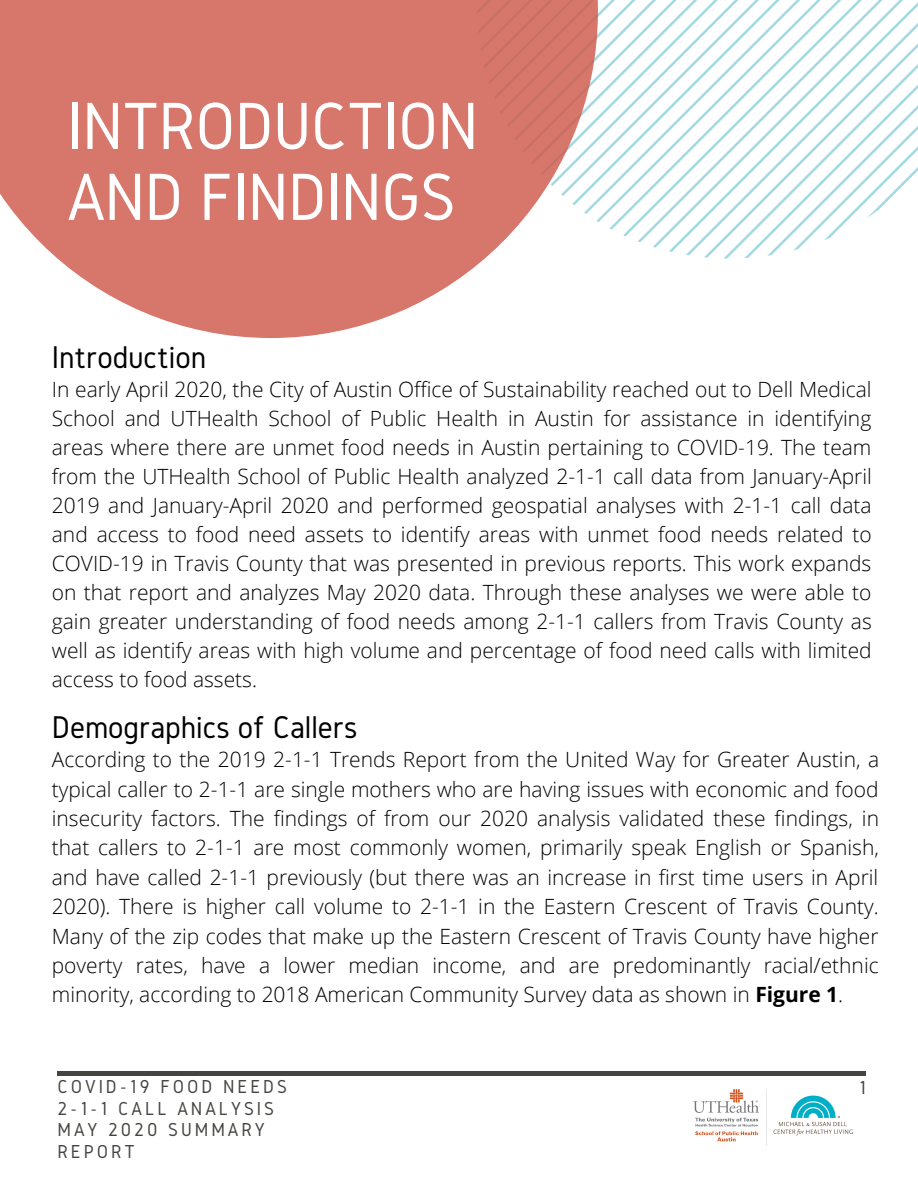
<style>
.page{position:relative;width:918px;height:1188px;background:#fff}
.page>*{position:absolute;margin:0;border:0;box-sizing:border-box;transform-origin:0 0}
.t1{font:69.3px/70.9px "Gidole";letter-spacing:-.01em;color:#fff}
.t2{font:32.7px "Gidole";color:#000}
.t3{font:300 21px/29.1px "Open Sans";color:#000;text-align:justify}
.t4{font:19.5px/21.8px "Gidole";letter-spacing:.15em;color:#444440}
.s1{font-weight:700}
</style>
<div class="page">
<svg style="left:598px;top:0;width:320px;height:258px"></svg>
<hr style="left:57px;top:1072px;width:809px;height:3px;background:#444440">
<svg style="left:0;top:0;width:598px;height:338px;fill:#d7766b"></svg>
<img style="left:676px;top:1075px;width:190px;height:71px">
<h1 class="t1" style="left:67px;top:90px;width:413px">INTRODUCTION<br>AND FINDINGS</h1>
<h2 class="t2" style="left:52px;top:339px;width:156px">Introduction</h2>
<p class="t3" style="left:52px;top:374px;width:822px">In early April 2020, the City of Austin Office of Sustainability reached out to Dell Medical School and UTHealth School of Public Health in Austin for assistance in identifying areas where there are unmet food needs in Austin pertaining to COVID-19. The team from the UTHealth School of Public Health analyzed 2-1-1 call data from January-April 2019 and January-April 2020 and performed geospatial analyses with 2-1-1 call data and access to food need assets to identify areas with unmet food needs related to COVID-19 in Travis County that was presented in previous reports. This work expands on that report and analyzes May 2020 data. Through these analyses we were able to gain greater understanding of food needs among 2-1-1 callers from Travis County as well as identify areas with high volume and percentage of food need calls with limited access to food assets.</p>
<h2 class="t2" style="left:52px;top:709px;width:307px">Demographics of Callers</h2>
<p class="t3" style="left:52px;top:744px;width:829px">According to the 2019 2-1-1 Trends Report from the United Way for Greater Austin, a typical caller to 2-1-1 are single mothers who are having issues with economic and food insecurity factors. The findings of from our 2020 analysis validated these findings, in that callers to 2-1-1 are most commonly women, primarily speak English or Spanish, and have called 2-1-1 previously (but there was an increase in first time users in April 2020). There is higher call volume to 2-1-1 in the Eastern Crescent of Travis County.<br>Many of the zip codes that make up the Eastern Crescent of Travis County have higher poverty rates, have a lower median income, and are predominantly racial/ethnic minority, according to 2018 American Community Survey data as shown in <span class="s1">Figure 1</span>.</p>
<p class="t4" style="left:57px;top:1075px;width:231px">COVID-19 FOOD NEEDS<br>2-1-1 CALL ANALYSIS<br>MAY 2020 SUMMARY<br>REPORT</p>
<p class="t4" style="left:859px;top:1076px;width:9px">1</p>
</div>
